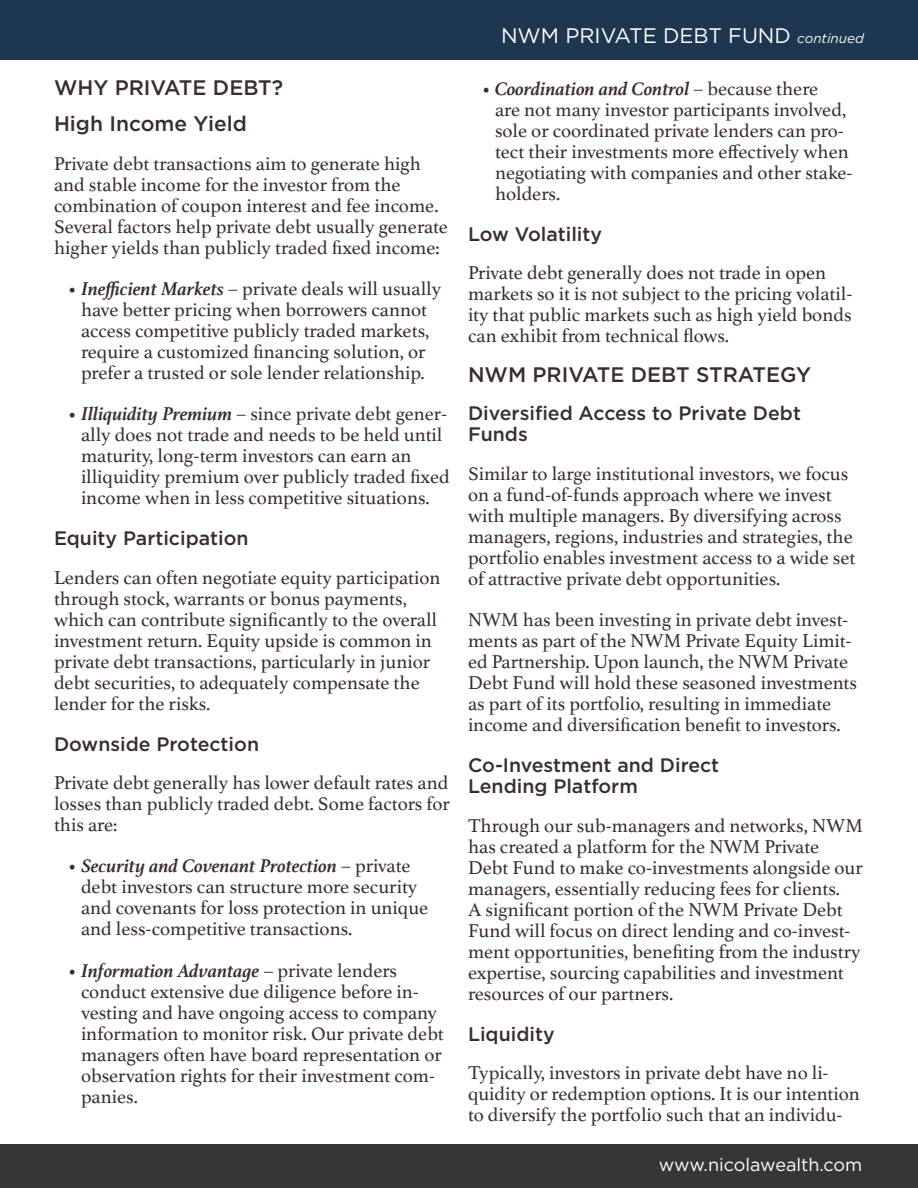
<style>
.page{position:relative;width:918px;height:1188px;background:#fff}
.page>*{position:absolute;margin:0;border:0;box-sizing:border-box;transform-origin:0 0}
.Heading{font:500 21px "Gotham";color:#392e2c}
.t1{font:21px "Gotham";color:#fff}
.Body_Copy{font:19.5px/21px "Athelas";color:#392e2c}
.Sub-Heading{font:500 19.5px/21px "Gotham";color:#392e2c}
.t2{font:18px "Gotham";color:#fff}
.s1{font-weight:700;font-style:italic}
.s2{font-style:italic;font-size:13.5px;color:#fafafa}
</style>
<div class="page">
<div style="left:0;top:1145px;width:918px;height:43px;background:#363636"></div>
<div style="left:0;top:0;width:918px;height:60px;background:#1d3750"></div>
<p class="Heading" style="left:54px;top:73px;width:231px">WHY PRIVATE DEBT?</p>
<p class="Heading" style="left:54px;top:110px;width:194px">High Income Yield</p>
<p class="Body_Copy" style="left:54px;top:152px;width:396px">Private debt transactions aim to generate high and stable income for the investor from the combination of coupon interest and fee income.<br>Several factors help private debt usually generate higher yields than publicly traded fixed income:</p>
<p class="Body_Copy" style="left:68px;top:277px;width:375px;text-align:center">• <span class="s1">Inefficient Markets</span> – private deals will usually have better pricing when borrowers cannot access competitive publicly traded markets, require a customized financing solution, or prefer a trusted or sole lender relationship.</p>
<p class="Body_Copy" style="left:81px;top:403px;width:370px;text-indent:-14px">• <span class="s1">Illiquidity Premium</span> – since private debt gener&shy;ally does not trade and needs to be held until maturity, long-term investors can earn an illiquidity premium over publicly traded fixed income when in less competitive situations.</p>
<p class="Sub-Heading" style="left:54px;top:528px;width:196px">Equity Participation</p>
<p class="Body_Copy" style="left:54px;top:566px;width:388px">Lenders can often negotiate equity participation through stock, warrants or bonus payments, which can contribute significantly to the overall investment return. Equity upside is common in private debt transactions, particularly in junior debt securities, to adequately compensate the lender for the risks.</p>
<p class="Sub-Heading" style="left:54px;top:733px;width:207px">Downside Protection</p>
<p class="Body_Copy" style="left:54px;top:772px;width:397px;text-align:justify">Private debt generally has lower default rates and losses than publicly traded debt. Some factors for this are:</p>
<p class="Body_Copy" style="left:81px;top:855px;width:349px;text-indent:-14px">• <span class="s1">Security and Covenant Protection</span> – private debt investors can structure more security and covenants for loss protection in unique and less-competitive transactions.</p>
<p class="Body_Copy" style="left:81px;top:959px;width:364px;text-indent:-14px">• <span class="s1">Information Advantage</span> – private lenders conduct extensive due diligence before in&shy;vesting and have ongoing access to company information to monitor risk. Our private debt managers often have board representation or observation rights for their investment com&shy;panies.</p>
<p class="t1" style="left:501px;top:23px;width:364px">NWM PRIVATE DEBT FUND <span class="s2">continued</span></p>
<p class="Body_Copy" style="left:495px;top:77px;width:359px;text-indent:-14px">• <span class="s1">Coordination and Control</span> – because there<br>are not many investor participants involved, sole or coordinated private lenders can pro&shy;tect their investments more effectively when negotiating with companies and other stake&shy;holders.</p>
<p class="Sub-Heading" style="left:468px;top:224px;width:136px">Low Volatility</p>
<p class="Body_Copy" style="left:468px;top:262px;width:386px">Private debt generally does not trade in open markets so it is not subject to the pricing volatil&shy;ity that public markets such as high yield bonds can exhibit from technical flows.</p>
<p class="Heading" style="left:468px;top:361px;width:345px">NWM PRIVATE DEBT STRATEGY</p>
<p class="Sub-Heading" style="left:468px;top:403px;width:335px">Diversified Access to Private Debt<br>Funds</p>
<p class="Body_Copy" style="left:468px;top:462px;width:389px">Similar to large institutional investors, we focus on a fund-of-funds approach where we invest with multiple managers. By diversifying across managers, regions, industries and strategies, the portfolio enables investment access to a wide set of attractive private debt opportunities.</p>
<p class="Body_Copy" style="left:468px;top:609px;width:391px">NWM has been investing in private debt invest&shy;ments as part of the NWM Private Equity Limit&shy;ed Partnership. Upon launch, the NWM Private Debt Fund will hold these seasoned investments as part of its portfolio, resulting in immediate income and diversification benefit to investors.</p>
<p class="Sub-Heading" style="left:468px;top:755px;width:253px">Co-Investment and Direct<br>Lending Platform</p>
<p class="Body_Copy" style="left:468px;top:814px;width:396px">Through our sub-managers and networks, NWM has created a platform for the NWM Private Debt Fund to make co-investments alongside our managers, essentially reducing fees for clients.<br>A significant portion of the NWM Private Debt Fund will focus on direct lending and co-invest&shy;ment opportunities, benefiting from the industry expertise, sourcing capabilities and investment resources of our partners.</p>
<p class="Sub-Heading" style="left:468px;top:1023px;width:88px">Liquidity</p>
<p class="Body_Copy" style="left:468px;top:1062px;width:393px">Typically, investors in private debt have no li&shy;quidity or redemption options. It is our intention to diversify the portfolio such that an individu-</p>
<p class="t2" style="left:659px;top:1153px;width:205px">www.nicolawealth.com</p>
</div>
